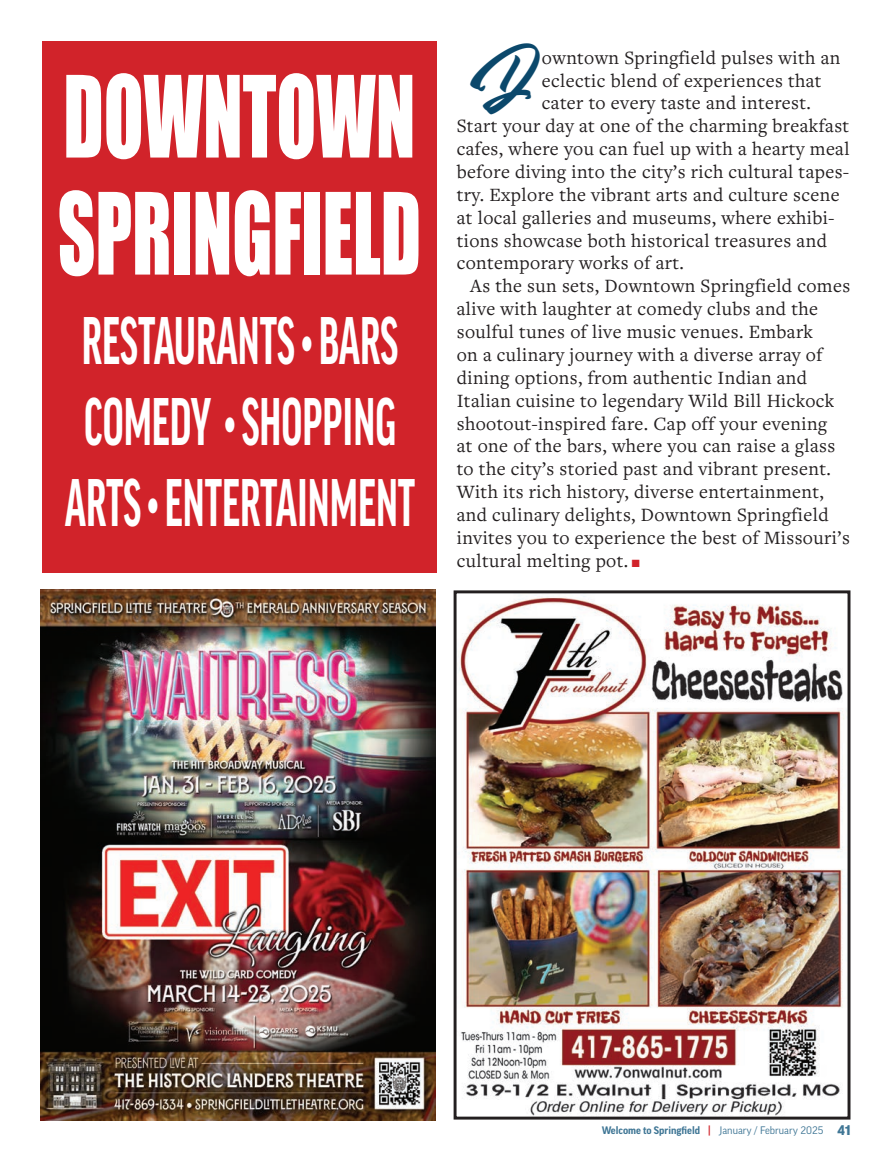
<style>
.page{position:relative;width:891px;height:1161px;background:#fff}
.page>*{position:absolute;margin:0;border:0;box-sizing:border-box;transform-origin:0 0}
.t1{font:104.55px/117px "Impact";color:#fff;scale:.7 1}
.t2{font:700 condensed 64.8px/80.7px "Good Pro";color:#fff;scale:.69 1}
.t3{font:48px "Emerald";color:#0b486b}
.t4{font:19.5px "Freight Text Pro";letter-spacing:.02em;color:#231f20}
.t5{font:700 10.5px "Good Pro";color:#3f7695}
.s1{color:#d1232a}
.s2{font-stretch:condensed;color:#d1232a}
.s3{font-weight:400}
.s4{font-weight:900;font-size:13.5px}
</style>
<div class="page">
<div style="left:42px;top:41px;width:395px;height:531px;background:#d1232a"></div>
<img style="left:454px;top:590px;width:396px;height:530px">
<img style="left:40px;top:590px;width:395px;height:530px">
<h1 class="t1" style="left:58px;top:55px;width:521px">DOWNTOWN<br>SPRINGFIELD</h1>
<h2 class="t2" style="left:65px;top:301px;width:509px">RESTAURANTS • BARS<br>COMEDY • SHOPPING<br>ARTS • ENTERTAINMENT</h2>
<h3 class="t3" style="left:474px;top:50px;width:60px">D</h3>
<p class="t4" style="left:542px;top:45px;width:300px">owntown Springfield pulses with an</p>
<p class="t4" style="left:542px;top:67px;width:281px">eclectic blend of experiences that</p>
<p class="t4" style="left:542px;top:90px;width:270px">cater to every taste and interest.</p>
<p class="t4" style="left:457px;top:113px;width:394px">Start your day at one of the charming breakfast</p>
<p class="t4" style="left:457px;top:136px;width:394px">cafes, where you can fuel up with a hearty meal</p>
<p class="t4" style="left:457px;top:159px;width:394px">before diving into the city’s rich cultural tapes-</p>
<p class="t4" style="left:457px;top:182px;width:384px">try. Explore the vibrant arts and culture scene</p>
<p class="t4" style="left:457px;top:205px;width:379px">at local galleries and museums, where exhibi-</p>
<p class="t4" style="left:457px;top:228px;width:372px">tions showcase both historical treasures and</p>
<p class="t4" style="left:457px;top:250px;width:229px">contemporary works of art.</p>
<p class="t4" style="left:470px;top:273px;width:381px">As the sun sets, Downtown Springfield comes</p>
<p class="t4" style="left:457px;top:296px;width:363px">alive with laughter at comedy clubs and the</p>
<p class="t4" style="left:457px;top:319px;width:358px">soulful tunes of live music venues. Embark</p>
<p class="t4" style="left:457px;top:342px;width:367px">on a culinary journey with a diverse array of</p>
<p class="t4" style="left:457px;top:365px;width:352px">dining options, from authentic Indian and</p>
<p class="t4" style="left:457px;top:388px;width:379px">Italian cuisine to legendary Wild Bill Hickock</p>
<p class="t4" style="left:457px;top:410px;width:372px">shootout-inspired fare. Cap off your evening</p>
<p class="t4" style="left:457px;top:433px;width:380px">at one of the bars, where you can raise a glass</p>
<p class="t4" style="left:457px;top:456px;width:376px">to the city’s storied past and vibrant present.</p>
<p class="t4" style="left:457px;top:479px;width:369px">With its rich history, diverse entertainment,</p>
<p class="t4" style="left:457px;top:502px;width:373px">and culinary delights, Downtown Springfield</p>
<p class="t4" style="left:457px;top:525px;width:395px">invites you to experience the best of Missouri’s</p>
<p class="t4" style="left:457px;top:548px;width:185px">cultural melting pot. <span class="s1">■</span></p>
<p class="t5" style="left:602px;top:1124px;width:250px">Welcome to Springfield <span class="s2">|</span> <span class="s3">January / February 2025</span> <span class="s4">41</span></p>
</div>
